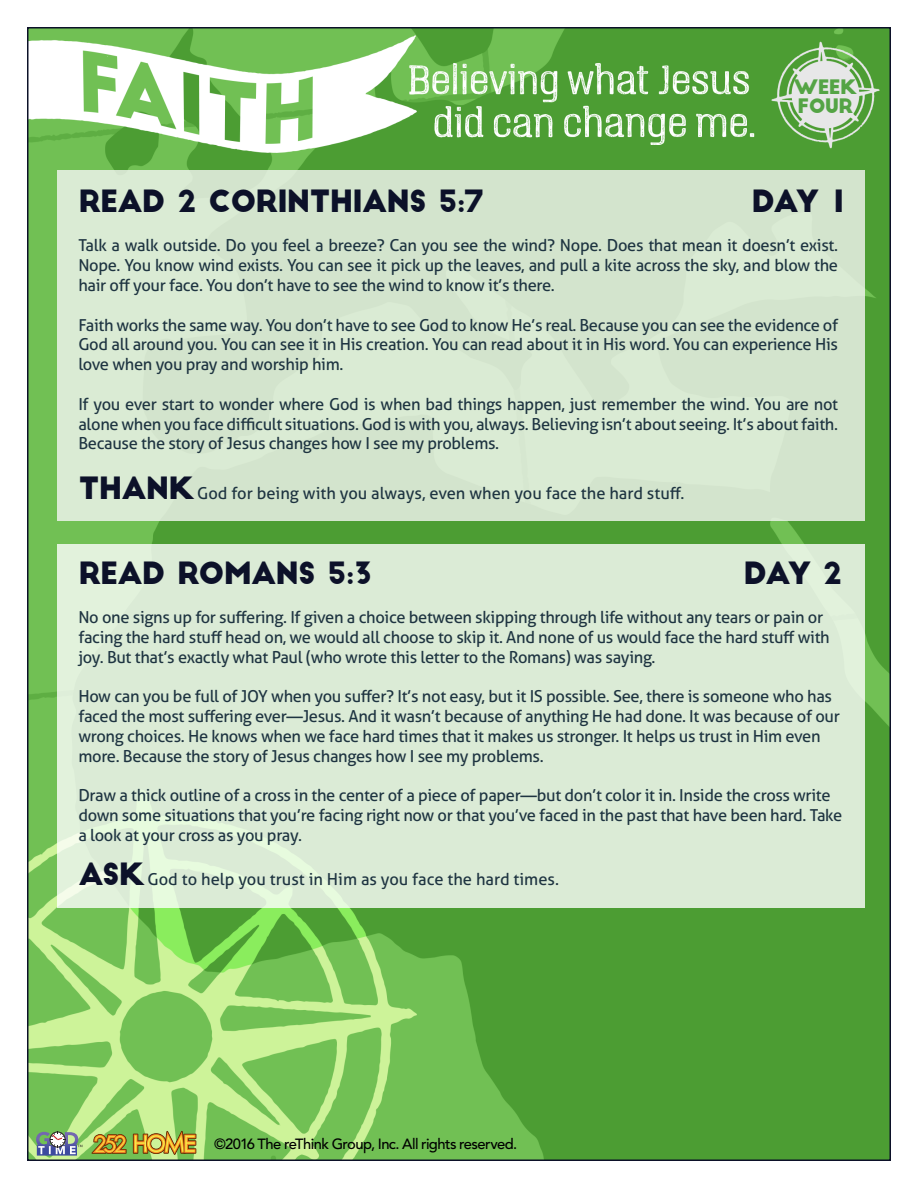
<style>
.page{position:relative;width:918px;height:1188px;background:#fff}
.page>*{position:absolute;margin:0;border:0;box-sizing:border-box;transform-origin:0 0}
.t1{font:30px "Big John";letter-spacing:-.03em;color:#0c1129}
.t2{font:19.5px/19.5px "Big John";letter-spacing:-.03em;color:#54a445}
.t3{font:16.5px/19.8px "Aller";letter-spacing:-.02em;color:#1e3441}
.t4{font:16.5px "Aller";color:#1e3441}
.t5{font:500 14.7px "Avenir LT Std";letter-spacing:-.04em;color:#000}
.s1{font-family:"Big John";font-size:30px;color:#0c1129}
</style>
<div class="page">
<img style="left:30px;top:30px;width:858px;height:1128px">
<svg style="left:92px;top:1134px;width:35px;height:20px"></svg>
<svg style="left:133px;top:1131px;width:63px;height:24px;background:#baa440"></svg>
<svg style="left:36px;top:1132px;width:46px;height:24px"></svg>
<div style="left:57px;top:170px;width:808px;height:351px;background:#d3e4cd"></div>
<div style="left:57px;top:544px;width:808px;height:364px;background:#dbebd6"></div>
<p class="t2" style="left:794px;top:78px;width:64px">WEEK<br>FOUR</p>
<p class="t1" style="left:78px;top:187px;width:407px">READ 2 CORINTHIANS 5:7</p>
<p class="t3" style="left:78px;top:236px;width:761px;text-align:justify">Talk a walk outside. Do you feel a breeze? Can you see the wind? Nope. Does that mean it doesn’t exist.<br>Nope. You know wind exists. You can see it pick up the leaves, and pull a kite across the sky, and blow the hair off your face. You don’t have to see the wind to know it’s there.</p>
<p class="t3" style="left:78px;top:315px;width:761px;text-align:justify">Faith works the same way. You don’t have to see God to know He’s real. Because you can see the evidence of God all around you. You can see it in His creation. You can read about it in His word. You can experience His love when you pray and worship him.</p>
<p class="t3" style="left:78px;top:394px;width:761px;text-align:justify">If you ever start to wonder where God is when bad things happen, just remember the wind. You are not alone when you face difficult situations. God is with you, always. Believing isn’t about seeing. It’s about faith.<br>Because the story of Jesus changes how I see my problems.</p>
<p class="t4" style="left:78px;top:483px;width:608px"><span class="s1">THANK</span> God for being with you always, even when you face the hard stuff.</p>
<p class="t1" style="left:752px;top:187px;width:96px">DAY 1</p>
<p class="t1" style="left:78px;top:559px;width:296px">READ ROMANS 5:3</p>
<p class="t3" style="left:78px;top:607px;width:753px">No one signs up for suffering. If given a choice between skipping through life without any tears or pain or facing the hard stuff head on, we would all choose to skip it. And none of us would face the hard stuff with joy. But that’s exactly what Paul (who wrote this letter to the Romans) was saying.</p>
<p class="t3" style="left:78px;top:687px;width:763px">How can you be full of JOY when you suffer? It’s not easy, but it IS possible. See, there is someone who has faced the most suffering ever—Jesus. And it wasn’t because of anything He had done. It was because of our wrong choices. He knows when we face hard times that it makes us stronger. It helps us trust in Him even more. Because the story of Jesus changes how I see my problems.</p>
<p class="t3" style="left:78px;top:786px;width:765px">Draw a thick outline of a cross in the center of a piece of paper—but don’t color it in. Inside the cross write down some situations that you’re facing right now or that you’ve faced in the past that have been hard. Take a look at your cross as you pray.</p>
<p class="t4" style="left:78px;top:869px;width:482px"><span class="s1">ASK</span> God to help you trust in Him as you face the hard times.</p>
<p class="t1" style="left:744px;top:559px;width:100px">DAY 2</p>
<p class="t5" style="left:214px;top:1135px;width:304px">©2016 The reThink Group, Inc. All rights reserved.</p>
</div>
